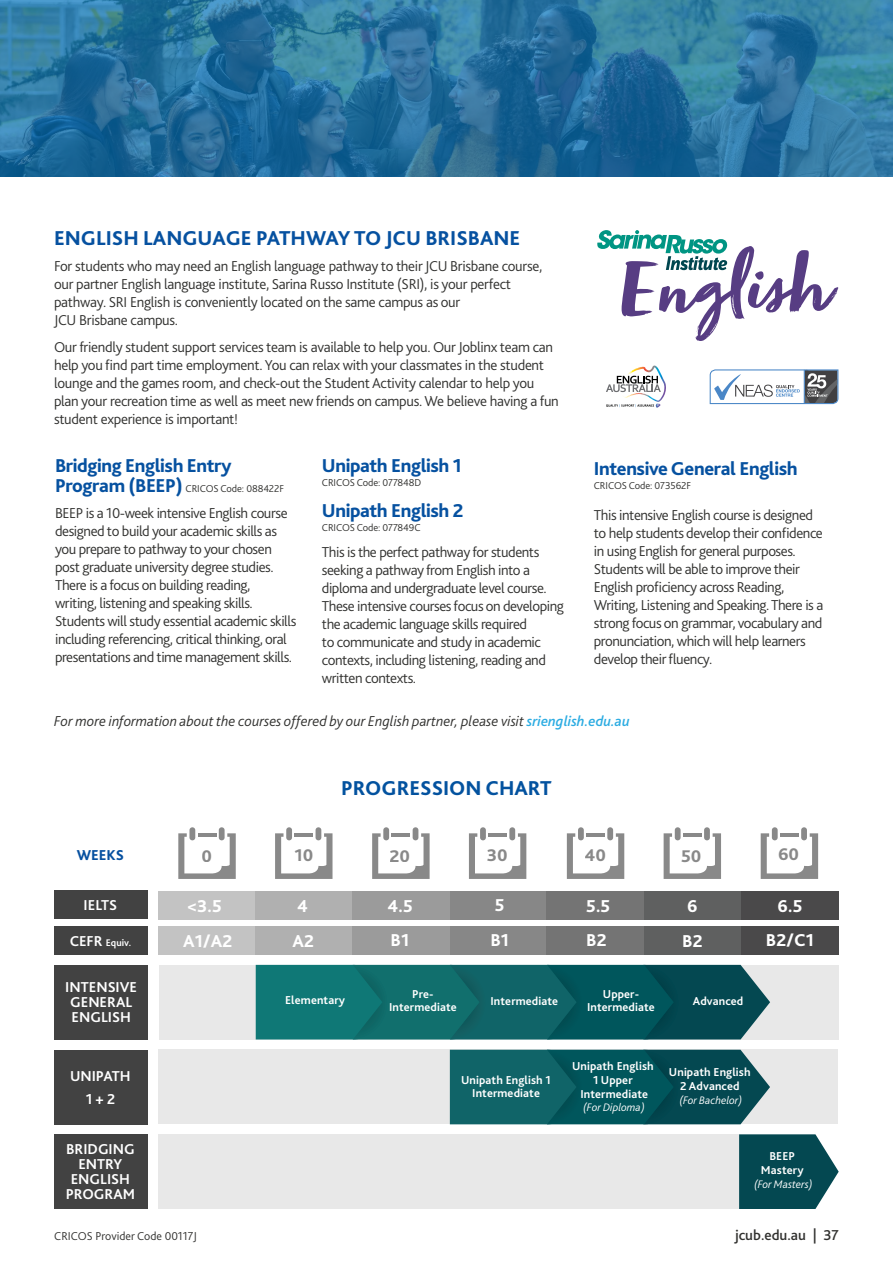
<style>
.page{position:relative;width:893px;height:1263px;background:#fff}
.page>*{position:absolute;margin:0;border:0;box-sizing:border-box;transform-origin:0 0}
.t1{font:800 21px "Bliss 2";color:#0651a0}
.t2{font:800 21px "Bliss 2";color:#03529f}
.t3{font:800 19.5px "Bliss 2";letter-spacing:-.02em;color:#0651a0}
.t4{font:800 18px "Bliss 2";letter-spacing:.01em;color:#fff}
.t5{font:800 17.7px "Bliss 2";color:#898989}
.t6{font:300 15px/18px "Bliss 2";letter-spacing:-.03em;color:#31312f}
.t7{font:italic 300 15px "Bliss 2";color:#31312f}
.t8{font:700 15px/15px "Bliss 2";color:#fff;text-align:center}
.t9{font:500 15px "Bliss 2";color:#31312f}
.t10{font:800 15px "Bliss 2";color:#0650a0}
.t11{font:700 12px/14px "Bliss 2";letter-spacing:.01em;color:#fff;text-align:center}
.t12{font:300 12px "Bliss 2";color:#31312f}
.t13{font:italic 300 11.4px "Bliss 2";color:#fff}
.t14{font:300 10.5px "Bliss 2";letter-spacing:-.01em;color:#31312f}
.t15{font:700 10.05px "Bliss 2";color:#fff}
.s1{font-weight:500;color:#2cace2}
.s2{font-weight:800;font-size:19.5px;color:#0651a0}
.s3{font-size:15px}
</style>
<div class="page">
<div style="left:379px;top:1049px;width:459px;height:75px;background:#e8e8e8"></div>
<div style="left:159px;top:965px;width:679px;height:74px;background:#e8e8e8"></div>
<div style="left:159px;top:1049px;width:442px;height:75px;background:#e8e8e8"></div>
<svg style="left:256px;top:965px;width:514px;height:75px;background:#126669"></svg>
<svg style="left:450px;top:1050px;width:320px;height:75px;background:#135e64"></svg>
<svg style="left:739px;top:1134px;width:100px;height:75px;background:#235e66"></svg>
<div style="left:159px;top:926px;width:96px;height:29px;background:#c3c3c3"></div>
<div style="left:255px;top:926px;width:97px;height:29px;background:#b0b0b0"></div>
<div style="left:352px;top:926px;width:98px;height:29px;background:#9b9b9b"></div>
<div style="left:450px;top:926px;width:96px;height:29px;background:#878787"></div>
<div style="left:546px;top:926px;width:98px;height:29px;background:#747474"></div>
<div style="left:644px;top:926px;width:97px;height:29px;background:#5f6060"></div>
<div style="left:741px;top:926px;width:98px;height:29px;background:#4a494a"></div>
<div style="left:158px;top:891px;width:97px;height:28px;background:#c3c3c3"></div>
<div style="left:255px;top:891px;width:97px;height:28px;background:#b0b0b0"></div>
<div style="left:352px;top:891px;width:98px;height:28px;background:#9b9b9b"></div>
<div style="left:450px;top:891px;width:96px;height:28px;background:#878787"></div>
<div style="left:546px;top:891px;width:98px;height:28px;background:#747474"></div>
<div style="left:644px;top:891px;width:97px;height:28px;background:#5f6060"></div>
<div style="left:741px;top:891px;width:97px;height:28px;background:#4a494a"></div>
<svg style="left:178px;top:833px;width:58px;height:46px"></svg>
<div style="left:189px;top:827px;width:6px;height:13px;background:#898989;border-radius:3px"></div>
<div style="left:219px;top:827px;width:6px;height:13px;background:#898989;border-radius:3px"></div>
<svg style="left:275px;top:833px;width:57px;height:46px"></svg>
<div style="left:286px;top:827px;width:6px;height:13px;background:#898989;border-radius:3px"></div>
<div style="left:316px;top:827px;width:5px;height:13px;background:#898989;border-radius:3px"></div>
<svg style="left:372px;top:833px;width:58px;height:46px"></svg>
<div style="left:383px;top:827px;width:6px;height:13px;background:#898989;border-radius:3px"></div>
<div style="left:413px;top:827px;width:5px;height:13px;background:#898989;border-radius:3px"></div>
<svg style="left:469px;top:833px;width:57px;height:46px"></svg>
<div style="left:480px;top:827px;width:6px;height:13px;background:#898989;border-radius:3px"></div>
<div style="left:509px;top:827px;width:6px;height:13px;background:#898989;border-radius:3px"></div>
<svg style="left:567px;top:833px;width:57px;height:46px"></svg>
<div style="left:578px;top:827px;width:6px;height:13px;background:#898989;border-radius:3px"></div>
<div style="left:607px;top:827px;width:6px;height:13px;background:#898989;border-radius:3px"></div>
<svg style="left:664px;top:833px;width:57px;height:46px"></svg>
<div style="left:675px;top:827px;width:6px;height:13px;background:#898989;border-radius:3px"></div>
<div style="left:704px;top:827px;width:6px;height:13px;background:#898989;border-radius:3px"></div>
<svg style="left:761px;top:833px;width:57px;height:46px"></svg>
<div style="left:772px;top:827px;width:6px;height:13px;background:#898989;border-radius:3px"></div>
<div style="left:801px;top:827px;width:6px;height:13px;background:#898989;border-radius:3px"></div>
<div style="left:54px;top:891px;width:93px;height:28px;background:#424242"></div>
<div style="left:54px;top:926px;width:93px;height:28px;background:#424242"></div>
<div style="left:54px;top:965px;width:93px;height:74px;background:#424242"></div>
<div style="left:54px;top:1050px;width:93px;height:74px;background:#424242"></div>
<div style="left:54px;top:1134px;width:93px;height:75px;background:#424242"></div>
<div style="left:159px;top:1134px;width:580px;height:75px;background:#e8e8e8"></div>
<svg style="left:0;top:0;width:893px;height:177px;background:#28729d"></svg>
<svg style="left:597px;top:230px;width:241px;height:111px"></svg>
<svg style="left:710px;top:369px;width:128px;height:35px"></svg>
<hr style="left:804px;top:370px;width:1px;height:34px;background:#4a87c7">
<svg style="left:606px;top:366px;width:58px;height:42px"></svg>
<h1 class="t1" style="left:54px;top:225px;width:468px">ENGLISH LANGUAGE PATHWAY TO JCU BRISBANE</h1>
<p class="t6" style="left:54px;top:257px;width:490px">For students who may need an English language pathway to their JCU Brisbane course, our partner English language institute, Sarina Russo Institute (SRI), is your perfect pathway. SRI English is conveniently located on the same campus as our<br>JCU Brisbane campus.</p>
<p class="t6" style="left:54px;top:338px;width:506px">Our friendly student support services team is available to help you. Our Joblinx team can help you find part time employment. You can relax with your classmates in the student lounge and the games room, and check-out the Student Activity calendar to help you plan your recreation time as well as meet new friends on campus. We believe having a fun student experience is important!</p>
<h2 class="t3" style="left:322px;top:454px;width:141px">Unipath English 1</h2>
<p class="t14" style="left:322px;top:476px;width:101px">CRICOS Code: 077848D</p>
<h2 class="t3" style="left:322px;top:498px;width:143px">Unipath English 2</h2>
<p class="t14" style="left:322px;top:521px;width:100px">CRICOS Code: 077849C</p>
<p class="t6" style="left:322px;top:543px;width:244px">This is the perfect pathway for students seeking a pathway from English into a diploma and undergraduate level course.<br>These intensive courses focus on developing the academic language skills required<br>to communicate and study in academic contexts, including listening, reading and written contexts.</p>
<p class="t7" style="left:54px;top:712px;width:577px">For more information about the courses offered by our English partner, please visit <span class="s1">srienglish.edu.au</span></p>
<h2 class="t3" style="left:55px;top:454px;width:178px">Bridging English Entry</h2>
<p class="t14" style="left:55px;top:482px;width:230px"><span class="s2">Program (BEEP)</span> CRICOS Code: 088422F</p>
<p class="t6" style="left:55px;top:504px;width:243px">BEEP is a 10-week intensive English course designed to build your academic skills as you prepare to pathway to your chosen post graduate university degree studies.<br>There is a focus on building reading,<br>writing, listening and speaking skills.<br>Students will study essential academic skills including referencing, critical thinking, oral presentations and time management skills.</p>
<h2 class="t3" style="left:594px;top:456px;width:205px">Intensive General English</h2>
<p class="t14" style="left:594px;top:479px;width:99px">CRICOS Code: 073562F</p>
<p class="t6" style="left:594px;top:506px;width:231px">This intensive English course is designed to help students develop their confidence in using English for general purposes.<br>Students will be able to improve their English proficiency across Reading, Writing, Listening and Speaking. There is a strong focus on grammar, vocabulary and pronunciation, which will help learners develop their fluency.</p>
<p class="t10" style="left:77px;top:846px;width:49px">WEEKS</p>
<p class="t8" style="left:84px;top:897px;width:35px">IELTS</p>
<p class="t15" style="left:70px;top:936px;width:63px"><span class="s3">CEFR</span> Equiv.</p>
<p class="t8" style="left:65px;top:980px;width:73px">INTENSIVE<br>GENERAL<br>ENGLISH</p>
<p class="t8" style="left:70px;top:1064px;width:62px;line-height:23px">UNIPATH<br>1 + 2</p>
<p class="t8" style="left:66px;top:1142px;width:71px">BRIDGING<br>ENTRY<br>ENGLISH<br>PROGRAM</p>
<h1 class="t2" style="left:341px;top:775px;width:212px">PROGRESSION CHART</h1>
<p class="t5" style="left:201px;top:845px;width:12px">0</p>
<p class="t5" style="left:294px;top:844px;width:20px">10</p>
<p class="t5" style="left:390px;top:845px;width:22px">20</p>
<p class="t5" style="left:487px;top:844px;width:22px">30</p>
<p class="t5" style="left:584px;top:844px;width:23px">40</p>
<p class="t5" style="left:681px;top:845px;width:22px">50</p>
<p class="t5" style="left:778px;top:843px;width:23px">60</p>
<p class="t4" style="left:187px;top:895px;width:36px">&lt;3.5</p>
<p class="t4" style="left:297px;top:895px;width:12px">4</p>
<p class="t4" style="left:387px;top:895px;width:27px">4.5</p>
<p class="t4" style="left:495px;top:894px;width:11px">5</p>
<p class="t4" style="left:586px;top:895px;width:26px">5.5</p>
<p class="t4" style="left:687px;top:895px;width:12px">6</p>
<p class="t4" style="left:778px;top:895px;width:26px">6.5</p>
<p class="t4" style="left:183px;top:929px;width:51px">A1/A2</p>
<p class="t4" style="left:293px;top:930px;width:23px">A2</p>
<p class="t4" style="left:391px;top:929px;width:20px">B1</p>
<p class="t4" style="left:490px;top:929px;width:20px">B1</p>
<p class="t4" style="left:586px;top:929px;width:22px">B2</p>
<p class="t4" style="left:682px;top:930px;width:22px">B2</p>
<p class="t4" style="left:766px;top:929px;width:50px">B2/C1</p>
<p class="t11" style="left:285px;top:993px;width:61px">Elementary</p>
<p class="t11" style="left:490px;top:993px;width:69px">Intermediate</p>
<p class="t11" style="left:587px;top:987px;width:69px;line-height:13.5px">Upper-<br>Intermediate</p>
<p class="t11" style="left:693px;top:993px;width:52px">Advanced</p>
<p class="t11" style="left:389px;top:987px;width:69px;line-height:13.5px">Pre-<br>Intermediate</p>
<p class="t11" style="left:461px;top:1073px;width:91px;line-height:13.5px">Unipath English 1<br>Intermediate</p>
<p class="t11" style="left:572px;top:1059px;width:83px">Unipath English<br>1 Upper<br>Intermediate</p>
<p class="t13" style="left:583px;top:1100px;width:63px">(For Diploma)</p>
<p class="t11" style="left:669px;top:1065px;width:83px">Unipath English<br>2 Advanced</p>
<p class="t13" style="left:679px;top:1093px;width:65px">(For Bachelor)</p>
<p class="t11" style="left:761px;top:1149px;width:44px">BEEP<br>Mastery</p>
<p class="t13" style="left:754px;top:1177px;width:60px">(For Masters)</p>
<p class="t12" style="left:54px;top:1229px;width:144px">CRICOS Provider Code 00117J</p>
<p class="t9" style="left:735px;top:1226px;width:105px">jcub.edu.au | 37</p>
</div>
